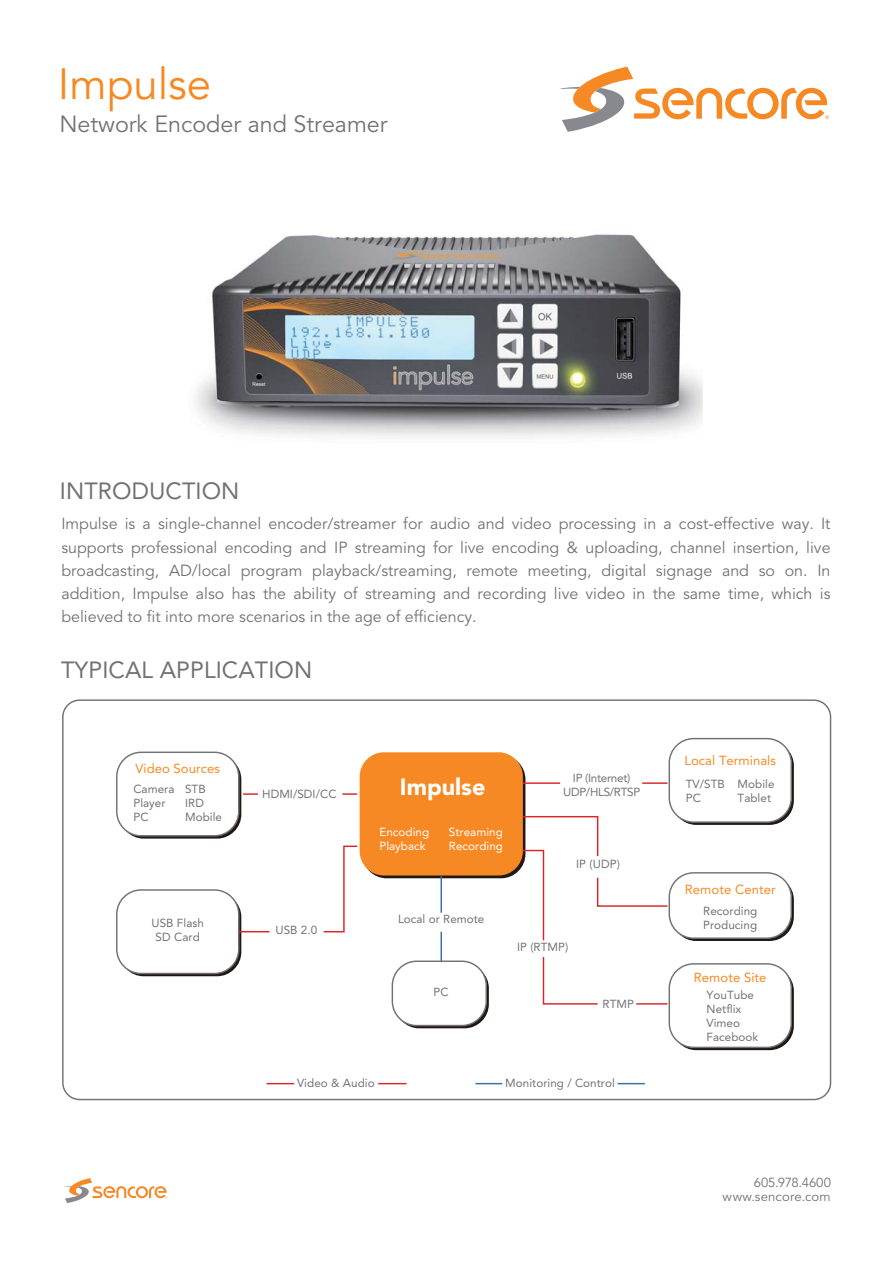
<style>
.page{position:relative;width:893px;height:1263px;background:#fff}
.page>*{position:absolute;margin:0;border:0;box-sizing:border-box;transform-origin:0 0}
.t1{font:43.8px "Avenir LT Com";color:#f68923}
.t2{font:23.25px "Avenir LT Std";letter-spacing:.005em;color:#727275}
.t3{font:23.25px "Avenir LT Std";color:#727275}
.t4{font:900 23.25px "Avenir LT Std";color:#fff}
.t5{font:16.05px/23.4px "Avenir LT Std";color:#727275;text-align:justify}
.t6{font:13.05px "Avenir LT Std";letter-spacing:.005em;color:#f68923}
.t7{font:13.05px/14.5px "Avenir LT Std";letter-spacing:.015em;color:#727275;text-align:right}
.t8{font:11.7px/14px "Avenir LT Std";letter-spacing:.005em;color:#727275}
.t9{font:11.7px/14px "Avenir LT Std";letter-spacing:.005em;color:#fff}
.t10{font:11.7px/14px "Avenir LT Std";letter-spacing:-.025em;color:#727275;text-align:center}
</style>
<div class="page">
<svg style="left:64px;top:1178px;width:103px;height:25px"></svg>
<svg style="left:119px;top:755px;width:122px;height:84px"></svg>
<svg style="left:119px;top:893px;width:122px;height:83px"></svg>
<svg style="left:395px;top:964px;width:94px;height:64px"></svg>
<svg style="left:672px;top:741px;width:122px;height:84px"></svg>
<svg style="left:672px;top:876px;width:122px;height:65px"></svg>
<svg style="left:672px;top:967px;width:122px;height:83px"></svg>
<div style="left:117px;top:752px;width:122px;height:84px;background:#fff;border-radius:24px"></div>
<div style="left:116px;top:752px;width:123px;height:85px;border:1px solid #727275;border-radius:24px"></div>
<div style="left:117px;top:890px;width:122px;height:83px;background:#fff;border-radius:24px"></div>
<div style="left:116px;top:889px;width:123px;height:85px;border:1px solid #727275;border-radius:24px"></div>
<div style="left:360px;top:752px;width:163px;height:124px;background:#f68923;border-radius:24px"></div>
<div style="left:392px;top:961px;width:94px;height:65px;background:#fff;border-radius:24px"></div>
<div style="left:392px;top:961px;width:95px;height:65px;border:1px solid #727275;border-radius:24px"></div>
<div style="left:669px;top:739px;width:122px;height:83px;background:#fff;border-radius:24px"></div>
<div style="left:668px;top:738px;width:124px;height:85px;border:1px solid #727275;border-radius:24px"></div>
<div style="left:669px;top:873px;width:122px;height:65px;background:#fff;border-radius:24px"></div>
<div style="left:668px;top:872px;width:124px;height:67px;border:1px solid #727275;border-radius:24px"></div>
<div style="left:669px;top:964px;width:122px;height:83px;background:#fff;border-radius:24px"></div>
<div style="left:668px;top:963px;width:124px;height:85px;border:1px solid #727275;border-radius:24px"></div>
<svg style="left:243px;top:793px;width:15px;height:2px"></svg>
<svg style="left:342px;top:793px;width:15px;height:2px"></svg>
<hr style="left:239px;top:931px;width:30px;height:1px;background:#d92628">
<svg style="left:323px;top:845px;width:35px;height:88px"></svg>
<hr style="left:440px;top:876px;width:2px;height:37px;background:#3d6eab">
<hr style="left:440px;top:932px;width:2px;height:29px;background:#3d6eab">
<hr style="left:523px;top:782px;width:37px;height:2px;background:#d92628">
<hr style="left:642px;top:782px;width:25px;height:2px;background:#d92628">
<svg style="left:521px;top:815px;width:148px;height:126px"></svg>
<svg style="left:542px;top:957px;width:56px;height:48px"></svg>
<hr style="left:636px;top:1003px;width:31px;height:2px;background:#d92628">
<svg style="left:266px;top:1083px;width:28px;height:1px"></svg>
<svg style="left:378px;top:1083px;width:28px;height:1px"></svg>
<svg style="left:475px;top:1083px;width:27px;height:1px"></svg>
<svg style="left:617px;top:1083px;width:28px;height:1px"></svg>
<svg style="left:560px;top:67px;width:269px;height:65px"></svg>
<img style="left:195px;top:234px;width:508px;height:203px">
<h1 class="t1" style="left:58px;top:66px;width:155px">Impulse</h1>
<h2 class="t3" style="left:59px;top:114px;width:330px">Network Encoder and Streamer</h2>
<h2 class="t2" style="left:60px;top:481px;width:181px">INTRODUCTION</h2>
<p class="t5" style="left:61px;top:513px;width:771px">Impulse is a single-channel encoder/streamer for audio and video processing in a cost-effective way. It supports professional encoding and IP streaming for live encoding &amp; uploading, channel insertion, live broadcasting, AD/local program playback/streaming, remote meeting, digital signage and so on. In addition, Impulse also has the ability of streaming and recording live video in the same time, which is believed to fit into more scenarios in the age of efficiency.</p>
<h2 class="t2" style="left:61px;top:660px;width:253px">TYPICAL APPLICATION</h2>
<p class="t6" style="left:135px;top:763px;width:86px">Video Sources</p>
<p class="t8" style="left:133px;top:783px;width:43px">Camera<br>Player<br>PC</p>
<p class="t8" style="left:185px;top:783px;width:38px">STB<br>IRD<br>Mobile</p>
<p class="t8" style="left:151px;top:917px;width:54px;text-align:center">USB Flash<br>SD Card</p>
<p class="t8" style="left:262px;top:788px;width:76px">HDMI/SDI/CC</p>
<p class="t8" style="left:275px;top:924px;width:43px">USB 2.0</p>
<h2 class="t4" style="left:400px;top:773px;width:87px">Impulse</h2>
<p class="t9" style="left:379px;top:825px;width:51px">Encoding<br>Playback</p>
<p class="t9" style="left:449px;top:825px;width:56px">Streaming<br>Recording</p>
<p class="t10" style="left:563px;top:772px;width:79px">IP (Internet)<br>UDP/HLS/RTSP</p>
<p class="t8" style="left:576px;top:857px;width:45px">IP (UDP)</p>
<p class="t8" style="left:398px;top:913px;width:88px">Local or Remote</p>
<p class="t8" style="left:434px;top:986px;width:17px">PC</p>
<p class="t8" style="left:517px;top:941px;width:53px">IP (RTMP)</p>
<p class="t8" style="left:602px;top:998px;width:33px">RTMP</p>
<p class="t8" style="left:297px;top:1077px;width:79px">Video &amp; Audio</p>
<p class="t8" style="left:505px;top:1077px;width:111px">Monitoring / Control</p>
<p class="t6" style="left:684px;top:755px;width:93px">Local Terminals</p>
<p class="t8" style="left:686px;top:778px;width:40px">TV/STB<br>PC</p>
<p class="t8" style="left:738px;top:778px;width:38px">Mobile<br>Tablet</p>
<p class="t6" style="left:685px;top:884px;width:92px">Remote Center</p>
<p class="t8" style="left:703px;top:905px;width:56px">Recording<br>Producing</p>
<p class="t6" style="left:694px;top:972px;width:74px">Remote Site</p>
<p class="t8" style="left:706px;top:988px;width:53px">YouTube<br>Netflix<br>Vimeo<br>Facebook</p>
<p class="t7" style="left:723px;top:1176px;width:110px">605.978.4600 www.sencore.com</p>
</div>
